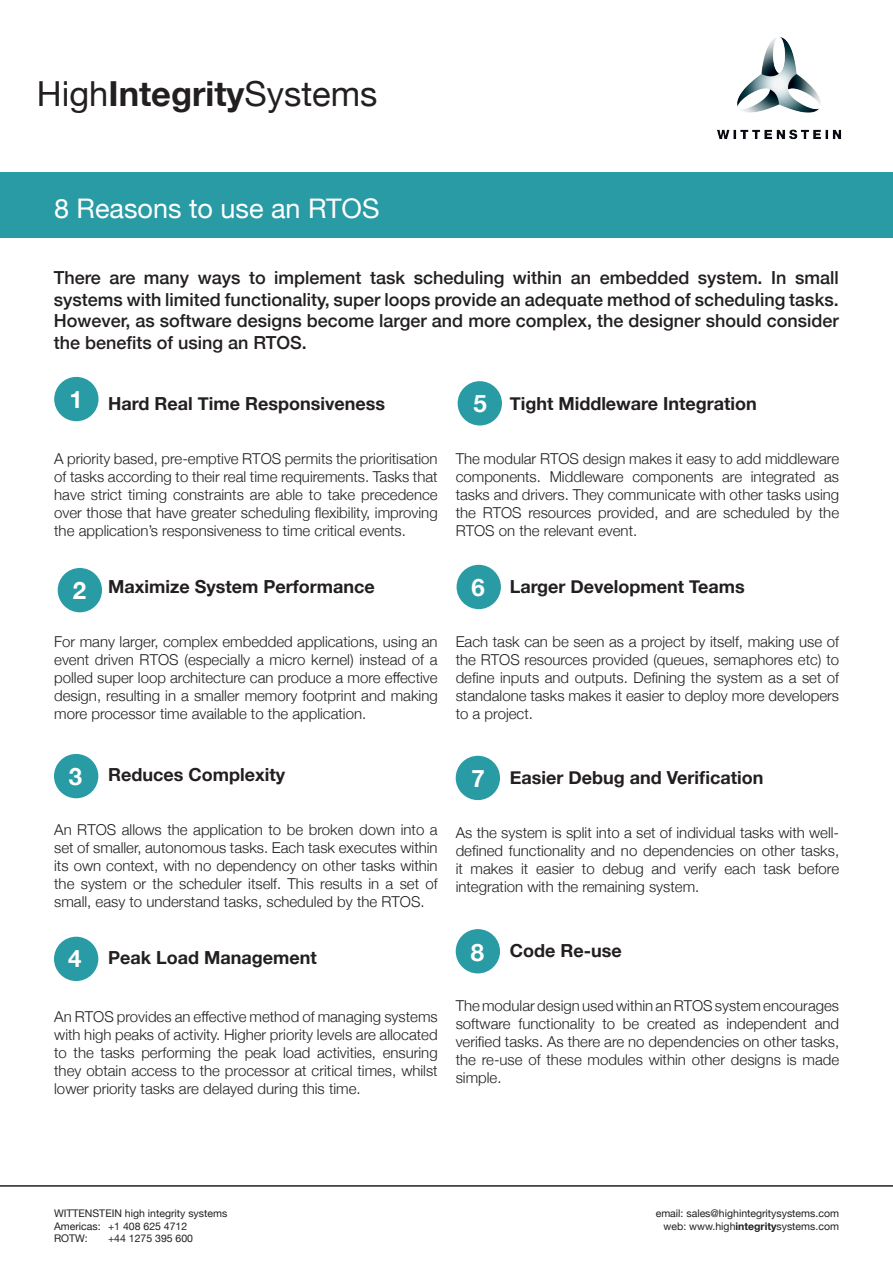
<style>
.page{position:relative;width:893px;height:1263px;background:#fff}
.page>*{position:absolute;margin:0;border:0;box-sizing:border-box;transform-origin:0 0}
.t1{font:34.5px "Helvetica Neue";color:#231f20}
.t2{font:27px "Helvetica Neue";color:#fff}
.t3{font:700 24px "Helvetica Neue";color:#fff}
.t4{font:500 18px/21.6px "Helvetica Neue";color:#231f20;text-align:justify}
.t5{font:700 18px "Helvetica Neue";color:#231f20}
.t6{font:300 15px/18px "Helvetica Neue";color:#231f20;text-align:justify}
.t7{font:10.5px/12.6px "Helvetica Neue";color:#231f20;text-align:right}
.s1{font-weight:700}
</style>
<div class="page">
<hr style="left:0;top:1185px;width:893px;height:2px;background:#231f20">
<div style="left:0;top:173px;width:893px;height:65px;background:#289ba5"></div>
<img style="left:717px;top:37px;width:125px;height:103px">
<div style="left:54px;top:377px;width:45px;height:44px;background:#289ba5;border-radius:50%"></div>
<div style="left:58px;top:568px;width:44px;height:44px;background:#289ba5;border-radius:50%"></div>
<div style="left:456px;top:929px;width:44px;height:44px;background:#289ba5;border-radius:50%"></div>
<div style="left:54px;top:754px;width:44px;height:44px;background:#289ba5;border-radius:50%"></div>
<div style="left:458px;top:381px;width:44px;height:44px;background:#289ba5;border-radius:50%"></div>
<div style="left:457px;top:565px;width:44px;height:44px;background:#289ba5;border-radius:50%"></div>
<div style="left:54px;top:937px;width:44px;height:44px;background:#289ba5;border-radius:50%"></div>
<div style="left:456px;top:756px;width:44px;height:44px;background:#289ba5;border-radius:50%"></div>
<h1 class="t1" style="left:37px;top:68px;width:342px">High<span class="s1">Integrity</span>Systems</h1>
<p class="t2" style="left:54px;top:189px;width:327px">8 Reasons to use an RTOS</p>
<p class="t4" style="left:54px;top:265px;width:786px">There are many ways to implement task scheduling within an embedded system. In small systems with limited functionality, super loops provide an adequate method of scheduling tasks.<br>However, as software designs become larger and more complex, the designer should consider the benefits of using an RTOS.</p>
<p class="t3" style="left:70px;top:381px;width:15px">1</p>
<p class="t5" style="left:108px;top:389px;width:278px">Hard Real Time Responsiveness</p>
<p class="t6" style="left:54px;top:448px;width:385px">A priority based, pre-emptive RTOS permits the prioritisation of tasks according to their real time requirements. Tasks that have strict timing constraints are able to take precedence over those that have greater scheduling flexibility, improving the application’s responsiveness to time critical events.</p>
<p class="t5" style="left:108px;top:573px;width:268px">Maximize System Performance</p>
<p class="t6" style="left:54px;top:632px;width:385px">For many larger, complex embedded applications, using an event driven RTOS (especially a micro kernel) instead of a polled super loop architecture can produce a more effective design, resulting in a smaller memory footprint and making more processor time available to the application.</p>
<p class="t3" style="left:73px;top:572px;width:15px">2</p>
<p class="t3" style="left:473px;top:385px;width:15px">5</p>
<p class="t5" style="left:510px;top:389px;width:249px">Tight Middleware Integration</p>
<p class="t6" style="left:456px;top:448px;width:385px">The modular RTOS design makes it easy to add middleware components. Middleware components are integrated as tasks and drivers. They communicate with other tasks using the RTOS resources provided, and are scheduled by the RTOS on the relevant event.</p>
<p class="t3" style="left:471px;top:568px;width:15px">6</p>
<p class="t5" style="left:510px;top:573px;width:237px">Larger Development Teams</p>
<p class="t6" style="left:456px;top:632px;width:385px">Each task can be seen as a project by itself, making use of the RTOS resources provided (queues, semaphores etc) to define inputs and outputs. Defining the system as a set of standalone tasks makes it easier to deploy more developers to a project.</p>
<p class="t5" style="left:108px;top:760px;width:178px">Reduces Complexity</p>
<p class="t6" style="left:54px;top:819px;width:385px">An RTOS allows the application to be broken down into a set of smaller, autonomous tasks. Each task executes within its own context, with no dependency on other tasks within the system or the scheduler itself. This results in a set of small, easy to understand tasks, scheduled by the RTOS.</p>
<p class="t3" style="left:69px;top:758px;width:15px">3</p>
<p class="t3" style="left:68px;top:940px;width:15px">4</p>
<p class="t5" style="left:108px;top:944px;width:210px">Peak Load Management</p>
<p class="t6" style="left:54px;top:1006px;width:385px">An RTOS provides an effective method of managing systems with high peaks of activity. Higher priority levels are allocated to the tasks performing the peak load activities, ensuring they obtain access to the processor at critical times, whilst lower priority tasks are delayed during this time.</p>
<p class="t3" style="left:471px;top:760px;width:15px">7</p>
<p class="t5" style="left:510px;top:764px;width:255px">Easier Debug and Verification</p>
<p class="t6" style="left:456px;top:823px;width:385px">As the system is split into a set of individual tasks with well&shy;defined functionality and no dependencies on other tasks, it makes it easier to debug and verify each task before integration with the remaining system.</p>
<p class="t3" style="left:471px;top:933px;width:15px">8</p>
<p class="t5" style="left:510px;top:936px;width:113px">Code Re-use</p>
<p class="t6" style="left:456px;top:995px;width:385px">The modular design used within an RTOS system encourages software functionality to be created as independent and verified tasks. As there are no dependencies on other tasks, the re-use of these modules within other designs is made simple.</p>
<p class="t7" style="left:54px;top:1208px;width:175px;text-align:left">WITTENSTEIN high integrity systems<br>Americas: +1 408 625 4712<br>ROTW:</p>
<p class="t7" style="left:108px;top:1233px;width:87px">+44 1275 395 600</p>
<p class="t7" style="left:656px;top:1208px;width:185px">email: sales@highintegritysystems.com web: www.high<span class="s1">integrity</span>systems.com</p>
</div>
